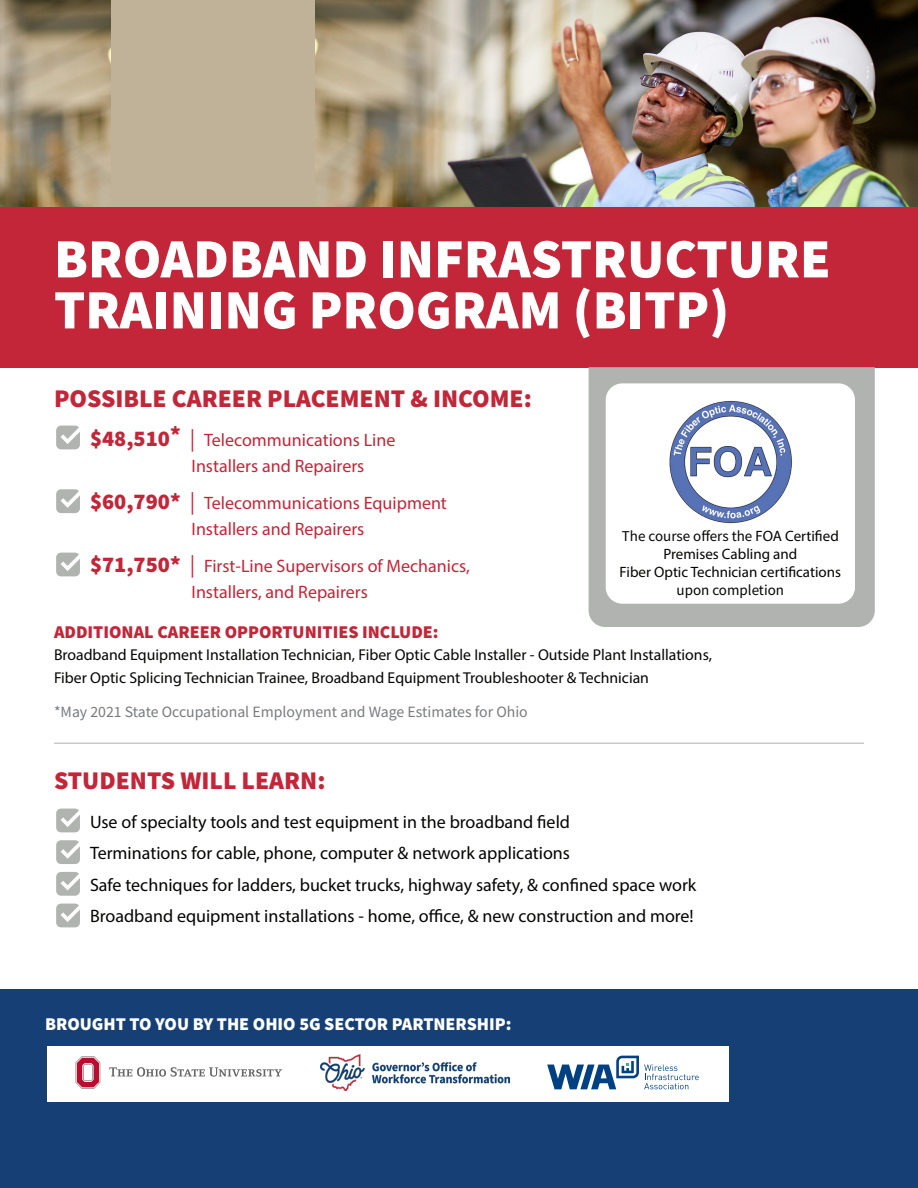
<style>
.page{position:relative;width:918px;height:1188px;background:#fff}
.page>*{position:absolute;margin:0;border:0;box-sizing:border-box;transform-origin:0 0}
.t1{font:900 55.5px/51px "Source Sans Pro";color:#fff}
.t2{font:900 25.5px "Source Sans Pro";color:#c22638}
.t3{font:18px "Myriad Pro";color:#040503}
.t4{font:18px "Myriad Pro";color:#c22638}
.t5{font:900 18px "Source Sans Pro";color:#fff}
.t6{font:900 18px "Source Sans Pro";color:#c22638}
.t7{font:15.75px/22.5px "Myriad Pro";color:#040503}
.t8{font:15.75px "Source Sans Pro";color:#787a7d}
.t9{font:15px/18px "Myriad Pro";color:#040503;text-align:center}
.s1{font-family:"Source Sans Pro";font-weight:900;font-size:22.5px}
.s2{font-family:"Source Sans Pro";font-size:22.5px}
.s3{font-family:"Source Sans Pro"}
</style>
<div class="page">
<div style="left:0;top:0;width:918px;height:367px;background:#c22638"></div>
<div style="left:0;top:0;width:918px;height:207px;background:#c0b298"></div>
<img style="left:315px;top:0;width:603px;height:207px">
<img style="left:0;top:0;width:110px;height:207px">
<svg style="left:56px;top:426px;width:24px;height:23px"></svg>
<svg style="left:56px;top:553px;width:24px;height:23px"></svg>
<svg style="left:56px;top:489px;width:24px;height:24px"></svg>
<hr style="left:54px;top:743px;width:810px;height:1px;background:#b0b3af">
<svg style="left:56px;top:809px;width:24px;height:23px"></svg>
<svg style="left:56px;top:840px;width:24px;height:24px"></svg>
<svg style="left:56px;top:872px;width:24px;height:24px"></svg>
<svg style="left:56px;top:904px;width:24px;height:23px"></svg>
<div style="left:589px;top:367px;width:286px;height:260px;background:#b0b3af"></div>
<div style="left:606px;top:383px;width:249px;height:221px;background:#fff;border-radius:16px"></div>
<img style="left:669px;top:401px;width:123px;height:123px">
<div style="left:0;top:990px;width:918px;height:198px;background:#164075"></div>
<div style="left:47px;top:1046px;width:681px;height:55px;background:#fff"></div>
<img style="left:321px;top:1055px;width:188px;height:35px">
<svg style="left:76px;top:1056px;width:24px;height:33px"></svg>
<svg style="left:109px;top:1067px;width:173px;height:10px"></svg>
<svg style="left:547px;top:1056px;width:152px;height:33px"></svg>
<p class="t1" style="left:54px;top:233px;width:778px">BROADBAND INFRASTRUCTURE<br>TRAINING PROGRAM (BITP)</p>
<p class="t2" style="left:54px;top:381px;width:479px">POSSIBLE CAREER PLACEMENT &amp; INCOME:</p>
<p class="t4" style="left:90px;top:429px;width:307px"><span class="s1">$48,510</span><sup>*</sup> <span class="s2">|</span> Telecommunications Line</p>
<p class="t4" style="left:192px;top:455px;width:174px">Installers and Repairers</p>
<p class="t4" style="left:90px;top:492px;width:358px"><span class="s1">$60,790*</span> <span class="s2">|</span> Telecommunications Equipment</p>
<p class="t4" style="left:192px;top:518px;width:174px">Installers and Repairers</p>
<p class="t4" style="left:90px;top:555px;width:381px"><span class="s1">$71,750*</span> <span class="s2">|</span> First-Line Supervisors of Mechanics,</p>
<p class="t4" style="left:192px;top:581px;width:178px">Installers, and Repairers</p>
<p class="t9" style="left:620px;top:526px;width:223px"><span class="s3">The course offers the</span> FOA Certified<br>Premises Cabling and<br>Fiber Optic Technician certifications <span class="s3">upon completion</span></p>
<p class="t6" style="left:54px;top:619px;width:386px">ADDITIONAL CAREER OPPORTUNITIES INCLUDE:</p>
<p class="t7" style="left:54px;top:644px;width:660px">Broadband Equipment Installation Technician, Fiber Optic Cable Installer - Outside Plant Installations,<br>Fiber Optic Splicing Technician Trainee, Broadband Equipment Troubleshooter &amp; Technician</p>
<p class="t8" style="left:54px;top:702px;width:475px">*May 2021 State Occupational Employment and Wage Estimates for Ohio</p>
<p class="t2" style="left:54px;top:763px;width:273px">STUDENTS WILL LEARN:</p>
<p class="t3" style="left:90px;top:810px;width:482px">Use of specialty tools and test equipment in the broadband field</p>
<p class="t3" style="left:90px;top:842px;width:482px">Terminations for cable, phone, computer &amp; network applications</p>
<p class="t3" style="left:90px;top:873px;width:608px">Safe techniques for ladders, bucket trucks, highway safety, &amp; confined space work</p>
<p class="t3" style="left:90px;top:905px;width:605px">Broadband equipment installations - home, office, &amp; new construction and more!</p>
<p class="t5" style="left:45px;top:1012px;width:468px">BROUGHT TO YOU BY THE OHIO 5G SECTOR PARTNERSHIP:</p>
</div>
